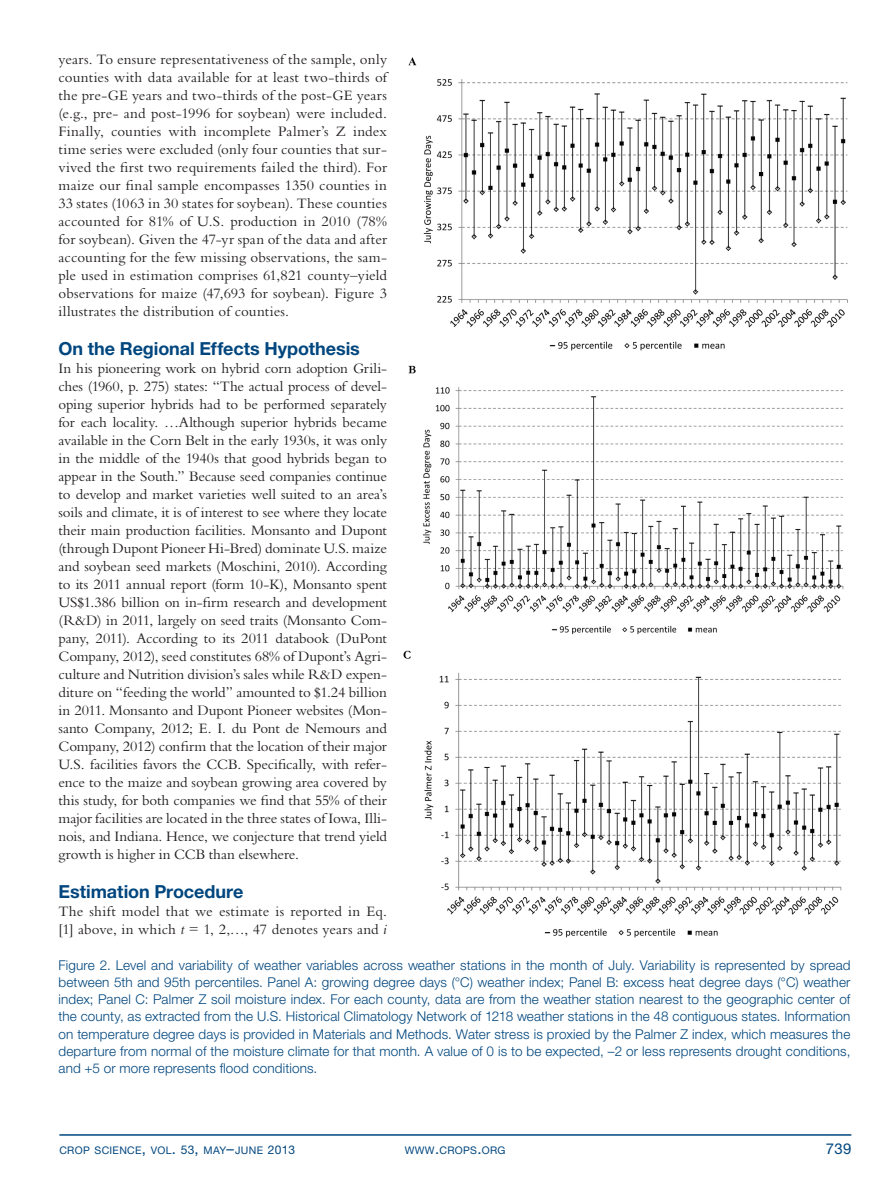
<style>
.page{position:relative;width:891px;height:1188px;background:#fff}
.page>*{position:absolute;margin:0;border:0;box-sizing:border-box;transform-origin:0 0}
.t1{font:700 18px "Helvetica Neue LT Std";letter-spacing:-.005em;color:#00467e}
.t2{font:15px/18px "Bembo Std";letter-spacing:.005em;color:#231f20;text-align:justify}
.t3{font:15px/18px "Bembo Std";letter-spacing:.03em;color:#231f20}
.t4{font:15px "Helvetica Neue LT Std";color:#00467e}
.t5{font:300 13.5px/17.2px "Helvetica Neue LT Std";letter-spacing:.01em;color:#00467e;text-align:justify}
.t6{font:10.5px "Helvetica Neue LT Std";letter-spacing:.03em;color:#00467e}
.s1{font-style:italic}
.s2{font-size:15px}
.s3{font-size:12px}
</style>
<div class="page">
<hr style="left:59px;top:1134px;width:792px;height:2px;background:#00467e">
<img style="left:403px;top:57px;width:445px;height:881px">
<p class="t2" style="left:58px;top:50px;width:330px">years. To ensure representativeness of the sample, only counties with data available for at least two-thirds of the pre-GE years and two-thirds of the post-GE years (e.g., pre- and post-1996 for soybean) were included.<br>Finally, counties with incomplete Palmer’s Z index time series were excluded (only four counties that sur&shy;vived the first two requirements failed the third). For maize our final sample encompasses 1350 counties in 33 states (1063 in 30 states for soybean). These counties accounted for 81% of U.S. production in 2010 (78% for soybean). Given the 47-yr span of the data and after accounting for the few missing observations, the sam&shy;ple used in estimation comprises 61,821 county–yield observations for maize (47,693 for soybean). Figure 3 illustrates the distribution of counties.</p>
<p class="t1" style="left:58px;top:338px;width:303px">On the Regional Effects Hypothesis</p>
<p class="t2" style="left:58px;top:359px;width:330px">In his pioneering work on hybrid corn adoption Grili&shy;ches (1960, p. 275) states: “The actual process of devel&shy;oping superior hybrids had to be performed separately for each locality. …Although superior hybrids became available in the Corn Belt in the early 1930s, it was only in the middle of the 1940s that good hybrids began to appear in the South.” Because seed companies continue to develop and market varieties well suited to an area’s soils and climate, it is of interest to see where they locate their main production facilities. Monsanto and Dupont (through Dupont Pioneer Hi-Bred) dominate U.S. maize and soybean seed markets (Moschini, 2010). According to its 2011 annual report (form 10-K), Monsanto spent US$1.386 billion on in-firm research and development (R&amp;D) in 2011, largely on seed traits (Monsanto Com&shy;pany, 2011). According to its 2011 databook (DuPont Company, 2012), seed constitutes 68% of Dupont’s Agri&shy;culture and Nutrition division’s sales while R&amp;D expen&shy;diture on “feeding the world” amounted to $1.24 billion in 2011. Monsanto and Dupont Pioneer websites (Mon&shy;santo Company, 2012; E. I. du Pont de Nemours and Company, 2012) confirm that the location of their major U.S. facilities favors the CCB. Specifically, with refer&shy;ence to the maize and soybean growing area covered by this study, for both companies we find that 55% of their major facilities are located in the three states of Iowa, Illi&shy;nois, and Indiana. Hence, we conjecture that trend yield growth is higher in CCB than elsewhere.</p>
<p class="t1" style="left:58px;top:881px;width:187px">Estimation Procedure</p>
<p class="t3" style="left:58px;top:902px;width:330px">The shift model that we estimate is reported in Eq. [1] above, in which <span class="s1">t</span> = 1, 2,…, 47 denotes years and <span class="s1">i</span></p>
<p class="t5" style="left:58px;top:956px;width:794px">Figure 2. Level and variability of weather variables across weather stations in the month of July. Variability is represented by spread between 5th and 95th percentiles. Panel A: growing degree days (°C) weather index; Panel B: excess heat degree days (°C) weather index; Panel C: Palmer Z soil moisture index. For each county, data are from the weather station nearest to the geographic center of the county, as extracted from the U.S. Historical Climatology Network of 1218 weather stations in the 48 contiguous states. Information on temperature degree days is provided in Materials and Methods. Water stress is proxied by the Palmer Z index, which measures the departure from normal of the moisture climate for that month. A value of 0 is to be expected, –2 or less represents drought conditions, and +5 or more represents flood conditions.</p>
<p class="t6" style="left:59px;top:1144px;width:237px">CROP SCIENCE<span class="s2">,</span> VOL<span class="s2">.</span> <span class="s3">53</span><span class="s2">,</span> MAY<span class="s2">–</span>JUNE <span class="s3">2013</span></p>
<p class="t6" style="left:405px;top:1144px;width:102px">WWW<span class="s2">.</span>CROPS<span class="s2">.</span>ORG</p>
<p class="t4" style="left:826px;top:1139px;width:27px">739</p>
</div>
